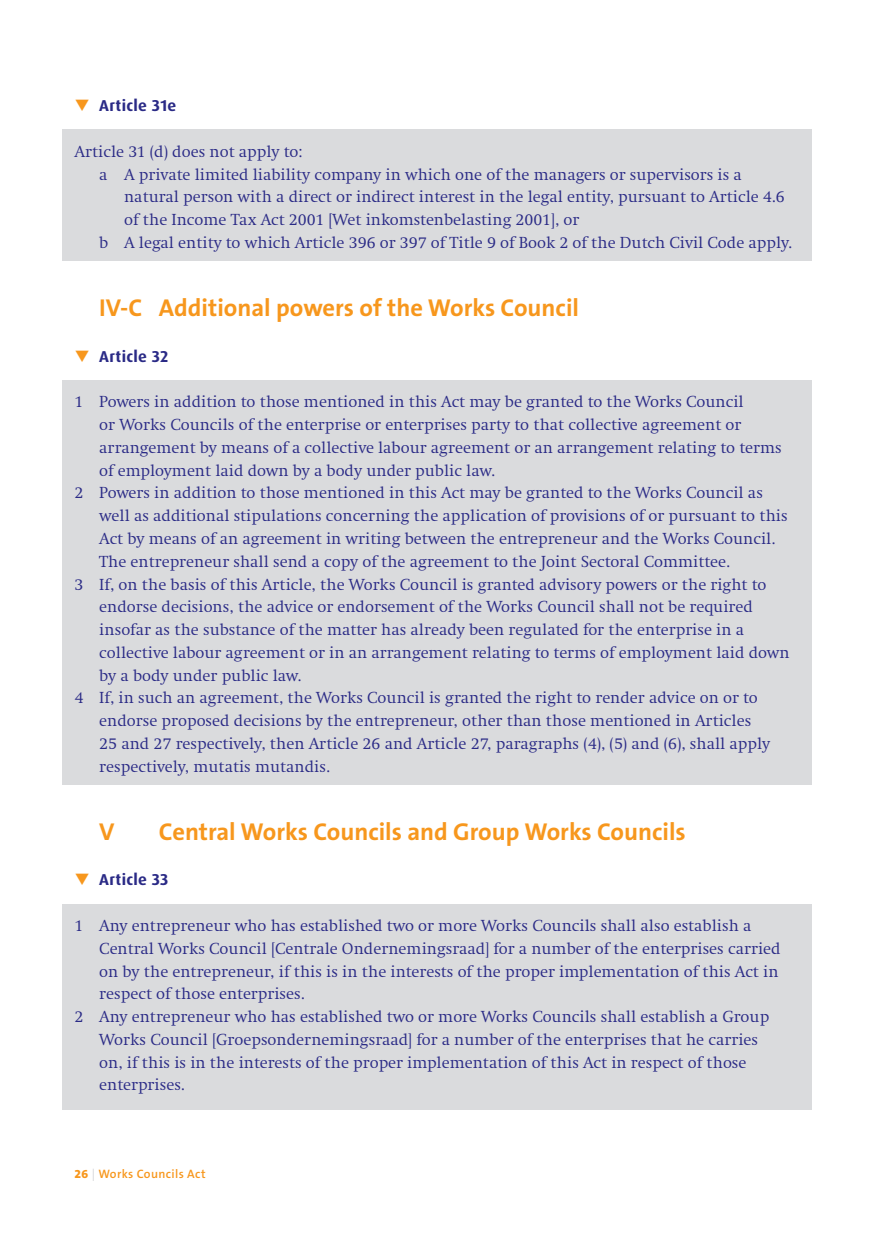
<style>
.page{position:relative;width:874px;height:1241px;background:#fff}
.page>*{position:absolute;margin:0;border:0;box-sizing:border-box;transform-origin:0 0}
.t1{font:700 24.5px "The Sans B7";color:#f7971d}
.t2{font:300 16.62px "Swift EF";color:#2a2a86}
.t3{font:700 15.75px "Dax OT";letter-spacing:.02em;color:#2a2a86}
.t4{font:600 12.25px "The Sans B6";letter-spacing:.03em;color:#f7971d}
.s1{color:#f7971d}
.s2{font-family:"The Sans B8";font-weight:800}
.s3{color:#dadbdd}
</style>
<div class="page">
<div style="left:62px;top:129px;width:749px;height:132px;background:#dadbdd"></div>
<div style="left:62px;top:904px;width:749px;height:205px;background:#dadbdd"></div>
<div style="left:62px;top:380px;width:749px;height:404px;background:#dadbdd"></div>
<p class="t3" style="left:74px;top:96px;width:103px"><span class="s1">❑</span> Article 31e</p>
<p class="t2" style="left:74px;top:142px;width:229px">Article 31 (d) does not apply to:</p>
<p class="t2" style="left:99px;top:165px;width:643px">a A private limited liability company in which one of the managers or supervisors is a</p>
<p class="t2" style="left:124px;top:188px;width:661px">natural person with a direct or indirect interest in the legal entity, pursuant to Article 4.6</p>
<p class="t2" style="left:124px;top:211px;width:456px">of the Income Tax Act 2001 [Wet inkomstenbelasting 2001], or</p>
<p class="t2" style="left:99px;top:233px;width:693px">b A legal entity to which Article 396 or 397 of Title 9 of Book 2 of the Dutch Civil Code apply.</p>
<h1 class="t1" style="left:99px;top:295px;width:481px">IV-C Additional powers of the Works Council</h1>
<p class="t3" style="left:74px;top:346px;width:95px"><span class="s1">❑</span> Article 32</p>
<p class="t2" style="left:74px;top:393px;width:670px">1 Powers in addition to those mentioned in this Act may be granted to the Works Council</p>
<p class="t2" style="left:99px;top:415px;width:643px">or Works Councils of the enterprise or enterprises party to that collective agreement or</p>
<p class="t2" style="left:99px;top:438px;width:683px">arrangement by means of a collective labour agreement or an arrangement relating to terms</p>
<p class="t2" style="left:99px;top:461px;width:397px">of employment laid down by a body under public law.</p>
<p class="t2" style="left:74px;top:484px;width:689px">2 Powers in addition to those mentioned in this Act may be granted to the Works Council as</p>
<p class="t2" style="left:99px;top:506px;width:689px">well as additional stipulations concerning the application of provisions of or pursuant to this</p>
<p class="t2" style="left:99px;top:529px;width:677px">Act by means of an agreement in writing between the entrepreneur and the Works Council.</p>
<p class="t2" style="left:99px;top:552px;width:631px">The entrepreneur shall send a copy of the agreement to the Joint Sectoral Committee.</p>
<p class="t2" style="left:74px;top:575px;width:693px">3 If, on the basis of this Article, the Works Council is granted advisory powers or the right to</p>
<p class="t2" style="left:99px;top:597px;width:654px">endorse decisions, the advice or endorsement of the Works Council shall not be required</p>
<p class="t2" style="left:99px;top:620px;width:646px">insofar as the substance of the matter has already been regulated for the enterprise in a</p>
<p class="t2" style="left:99px;top:643px;width:691px">collective labour agreement or in an arrangement relating to terms of employment laid down</p>
<p class="t2" style="left:99px;top:666px;width:203px">by a body under public law.</p>
<p class="t2" style="left:74px;top:688px;width:684px">4 If, in such an agreement, the Works Council is granted the right to render advice on or to</p>
<p class="t2" style="left:99px;top:711px;width:653px">endorse proposed decisions by the entrepreneur, other than those mentioned in Articles</p>
<p class="t2" style="left:99px;top:734px;width:672px">25 and 27 respectively, then Article 26 and Article 27, paragraphs (4), (5) and (6), shall apply</p>
<p class="t2" style="left:99px;top:757px;width:232px">respectively, mutatis mutandis.</p>
<h1 class="t1" style="left:99px;top:818px;width:17px">V</h1>
<h1 class="t1" style="left:159px;top:818px;width:528px">Central Works Councils and Group Works Councils</h1>
<p class="t3" style="left:74px;top:869px;width:95px"><span class="s1">❑</span> Article 33</p>
<p class="t2" style="left:74px;top:916px;width:678px">1 Any entrepreneur who has established two or more Works Councils shall also establish a</p>
<p class="t2" style="left:99px;top:939px;width:682px">Central Works Council [Centrale Ondernemingsraad] for a number of the enterprises carried</p>
<p class="t2" style="left:99px;top:961px;width:680px">on by the entrepreneur, if this is in the interests of the proper implementation of this Act in</p>
<p class="t2" style="left:99px;top:984px;width:207px">respect of those enterprises.</p>
<p class="t2" style="left:74px;top:1007px;width:696px">2 Any entrepreneur who has established two or more Works Councils shall establish a Group</p>
<p class="t2" style="left:99px;top:1030px;width:660px">Works Council [Groepsondernemingsraad] for a number of the enterprises that he carries</p>
<p class="t2" style="left:99px;top:1052px;width:648px">on, if this is in the interests of the proper implementation of this Act in respect of those</p>
<p class="t2" style="left:99px;top:1075px;width:87px">enterprises.</p>
<p class="t4" style="left:74px;top:1167px;width:132px"><span class="s2">26</span> <span class="s3">|</span> Works Councils Act</p>
</div>
